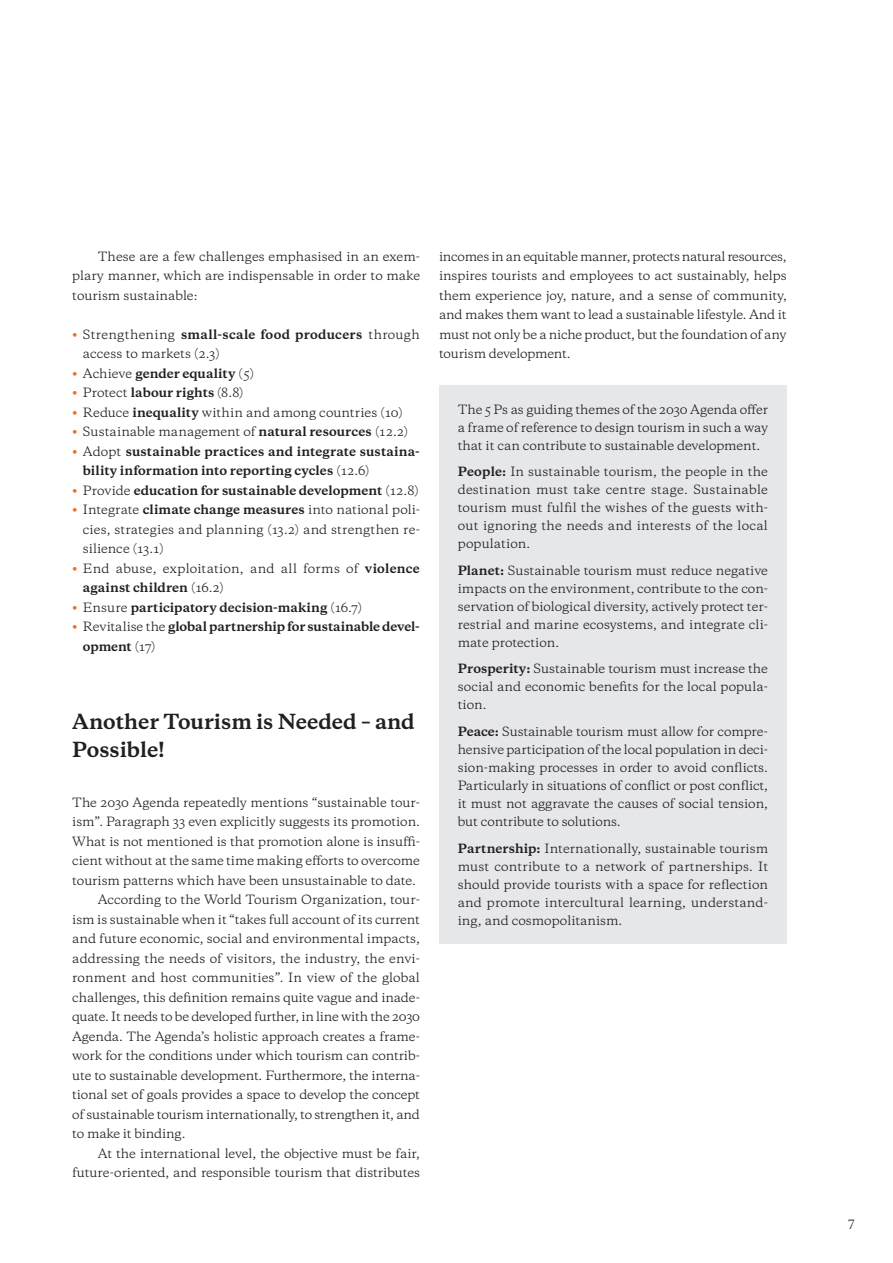
<style>
.page{position:relative;width:893px;height:1263px;background:#fff}
.page>*{position:absolute;margin:0;border:0;box-sizing:border-box;transform-origin:0 0}
.t1{font:700 19.5px/28.5px "Galaxie Copernicus";color:#231f20}
.t2{font:12px/18px "Galaxie Copernicus";letter-spacing:-.005em;color:#231f20;text-align:justify}
.t3{font:700 12px/19.5px "Galaxie Copernicus";letter-spacing:.005em;color:#231f20}
.t4{font:12px/19.5px "Galaxie Copernicus";letter-spacing:.015em;color:#231f20}
.s1{font-weight:800;color:#f36e21}
.s2{font-weight:700}
.s3{font-weight:400}
</style>
<div class="page">
<div style="left:439px;top:385px;width:348px;height:558px;background:#e6e7e9"></div>
<p class="t2" style="left:72px;top:246px;width:349px;line-height:19.5px;text-indent:26px">These are a few challenges emphasised in an exem&shy;plary manner, which are indispensable in order to make tourism sustainable:</p>
<p class="t2" style="left:83px;top:324px;width:338px;line-height:19.5px;text-indent:-11px"><span class="s1">•</span> Strengthening <span class="s2">small-scale food producers</span> through access to markets (2.3)</p>
<p class="t3" style="left:72px;top:363px;width:183px"><span class="s1">•</span> <span class="s3">Achieve</span> gender equality <span class="s3">(5)</span></p>
<p class="t2" style="left:72px;top:384px;width:173px"><span class="s1">•</span> Protect <span class="s2">labour rights</span> (8.8)</p>
<p class="t2" style="left:72px;top:403px;width:332px"><span class="s1">•</span> Reduce <span class="s2">inequality</span> within and among countries (10)</p>
<p class="t2" style="left:72px;top:423px;width:337px"><span class="s1">•</span> Sustainable management of <span class="s2">natural resources</span> (12.2)</p>
<p class="t3" style="left:83px;top:441px;width:338px;text-indent:-11px"><span class="s1">•</span> <span class="s3">Adopt</span> sustainable practices and integrate sustaina&shy;bility information into reporting cycles <span class="s3">(12.6)</span></p>
<p class="t3" style="left:72px;top:480px;width:348px"><span class="s1">•</span> <span class="s3">Provide</span> education for sustainable development <span class="s3">(12.8)</span></p>
<p class="t2" style="left:83px;top:500px;width:338px;line-height:19.5px;text-indent:-11px"><span class="s1">•</span> Integrate <span class="s2">climate change measures</span> into national poli&shy;cies, strategies and planning (13.2) and strengthen re&shy;silience (13.1)</p>
<p class="t4" style="left:83px;top:558px;width:338px;text-indent:-11px"><span class="s1">•</span> End abuse, exploitation, and all forms of <span class="s2">violence against children</span> (16.2)</p>
<p class="t3" style="left:72px;top:597px;width:291px"><span class="s1">•</span> <span class="s3">Ensure</span> participatory decision-making <span class="s3">(16.7)</span></p>
<p class="t3" style="left:83px;top:617px;width:338px;text-indent:-11px"><span class="s1">•</span> <span class="s3">Revitalise the</span> global partnership for sustainable devel&shy;opment <span class="s3">(17)</span></p>
<h1 class="t1" style="left:72px;top:707px;width:344px">Another Tourism is Needed – and<br>Possible!</h1>
<p class="t2" style="left:72px;top:793px;width:349px">The 2030 Agenda repeatedly mentions “sustainable tour-</p>
<p class="t2" style="left:72px;top:813px;width:349px">ism”. Paragraph 33 even explicitly suggests its promotion.</p>
<p class="t2" style="left:72px;top:832px;width:349px">What is not mentioned is that promotion alone is insuffi-</p>
<p class="t2" style="left:72px;top:852px;width:349px">cient without at the same time making efforts to overcome</p>
<p class="t2" style="left:72px;top:871px;width:345px">tourism patterns which have been unsustainable to date.</p>
<p class="t2" style="left:98px;top:891px;width:324px">According to the World Tourism Organization, tour-</p>
<p class="t2" style="left:72px;top:910px;width:349px">ism is sustainable when it “takes full account of its current</p>
<p class="t2" style="left:72px;top:930px;width:349px">and future economic, social and environmental impacts,</p>
<p class="t2" style="left:72px;top:949px;width:349px">addressing the needs of visitors, the industry, the envi-</p>
<p class="t2" style="left:72px;top:969px;width:349px">ronment and host communities”. In view of the global</p>
<p class="t2" style="left:72px;top:988px;width:349px">challenges, this definition remains quite vague and inade-</p>
<p class="t2" style="left:72px;top:1008px;width:349px">quate. It needs to be developed further, in line with the 2030</p>
<p class="t2" style="left:72px;top:1027px;width:349px">Agenda. The Agenda’s holistic approach creates a frame-</p>
<p class="t2" style="left:72px;top:1047px;width:349px">work for the conditions under which tourism can contrib-</p>
<p class="t2" style="left:72px;top:1066px;width:349px">ute to sustainable development. Furthermore, the interna-</p>
<p class="t2" style="left:72px;top:1086px;width:349px">tional set of goals provides a space to develop the concept</p>
<p class="t2" style="left:72px;top:1105px;width:349px">of sustainable tourism internationally, to strengthen it, and</p>
<p class="t2" style="left:72px;top:1125px;width:115px">to make it binding.</p>
<p class="t2" style="left:98px;top:1144px;width:324px">At the international level, the objective must be fair,</p>
<p class="t2" style="left:72px;top:1164px;width:349px">future-oriented, and responsible tourism that distributes</p>
<p class="t2" style="left:439px;top:246px;width:349px;line-height:19.5px">incomes in an equitable manner, protects natural resources, inspires tourists and employees to act sustainably, helps them experience joy, nature, and a sense of community, and makes them want to lead a sustainable lifestyle. And it must not only be a niche product, but the foundation of any tourism development.</p>
<p class="t2" style="left:458px;top:400px;width:312px">The 5 Ps as guiding themes of the 2030 Agenda offer a frame of reference to design tourism in such a way that it can contribute to sustainable development.</p>
<p class="t2" style="left:458px;top:463px;width:312px"><span class="s2">People:</span> In sustainable tourism, the people in the destination must take centre stage. Sustainable tourism must fulfil the wishes of the guests with&shy;out ignoring the needs and interests of the local population.</p>
<p class="t2" style="left:458px;top:561px;width:312px"><span class="s2">Planet:</span> Sustainable tourism must reduce negative impacts on the environment, contribute to the con&shy;servation of biological diversity, actively protect ter&shy;restrial and marine ecosystems, and integrate cli&shy;mate protection.</p>
<p class="t2" style="left:458px;top:660px;width:312px"><span class="s2">Prosperity:</span> Sustainable tourism must increase the social and economic benefits for the local popula&shy;tion.</p>
<p class="t2" style="left:458px;top:722px;width:312px"><span class="s2">Peace:</span> Sustainable tourism must allow for compre&shy;hensive participation of the local population in deci&shy;sion-making processes in order to avoid conflicts.<br>Particularly in situations of conflict or post conflict, it must not aggravate the causes of social tension, but contribute to solutions.</p>
<p class="t2" style="left:458px;top:839px;width:312px"><span class="s2">Partnership:</span> Internationally, sustainable tourism must contribute to a network of partnerships. It should provide tourists with a space for reflection and promote intercultural learning, understand&shy;ing, and cosmopolitanism.</p>
<p class="t2" style="left:848px;top:1215px;width:8px">7</p>
</div>
